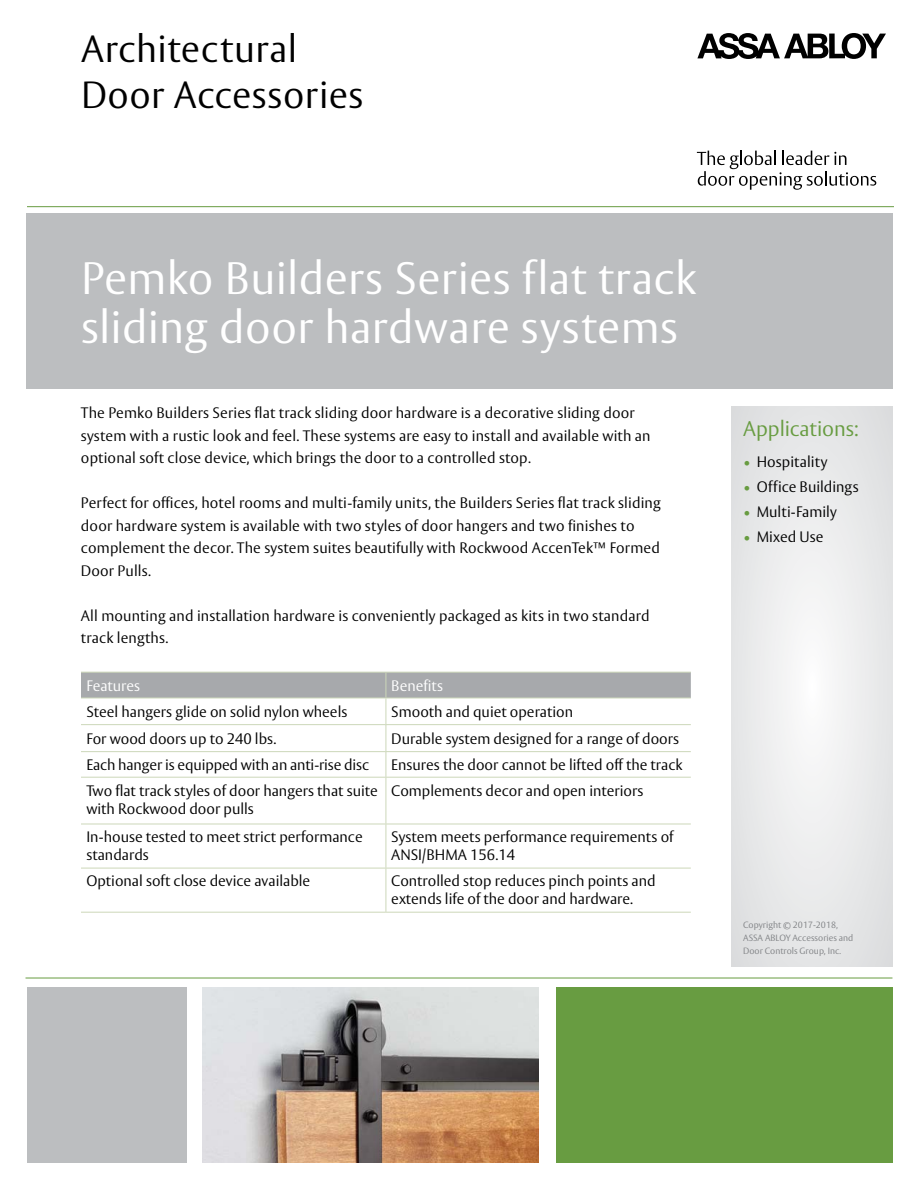
<style>
.page{position:relative;width:918px;height:1188px;background:#fff}
.page>*{position:absolute;margin:0;border:0;box-sizing:border-box;transform-origin:0 0}
.t1{font:300 45px/48.8px "ASSA Vesta";letter-spacing:.005em;color:#fff}
.t2{font:300 37.5px/46.2px "ASSA Vesta";letter-spacing:.015em;color:#000}
.t3{font:300 21px "ASSA Vesta";letter-spacing:-.005em;color:#689c41}
.t4{font:300 15px/22.5px "ASSA Vesta";letter-spacing:.01em;color:#000}
.t5{font:300 15px "ASSA Vesta";letter-spacing:-.01em;color:#000}
.t6{font:300 15px "ASSA Vesta";color:#fff}
.t7{font:300 9px/12.8px "ASSA Vesta";color:#808285}
.s1{color:#689c41}
</style>
<div class="page">
<svg style="left:731px;top:407px;width:161px;height:560px"></svg>
<img style="left:202px;top:987px;width:337px;height:175px">
<div style="left:27px;top:987px;width:160px;height:175px;background:#bcbec0"></div>
<svg style="left:697px;top:33px;width:189px;height:26px"></svg>
<div style="left:556px;top:987px;width:336px;height:175px;background:#689c41"></div>
<svg style="left:697px;top:151px;width:179px;height:39px"></svg>
<hr style="left:27px;top:206px;width:867px;height:1px;background:#689c41">
<hr style="left:26px;top:978px;width:866px;height:1px;background:#689c41">
<div style="left:26px;top:213px;width:866px;height:176px;background:#bcbec0"></div>
<svg style="left:81px;top:672px;width:610px;height:105px"></svg>
<hr style="left:386px;top:724px;width:305px;height:1px;background:#ccd7b9">
<hr style="left:386px;top:751px;width:305px;height:1px;background:#ccd7b9">
<hr style="left:81px;top:777px;width:305px;height:1px;background:#ccd7b9">
<hr style="left:81px;top:824px;width:305px;height:1px;background:#ccd7b9">
<hr style="left:81px;top:868px;width:305px;height:1px;background:#ccd7b9">
<hr style="left:81px;top:912px;width:305px;height:1px;background:#ccd7b9">
<hr style="left:386px;top:778px;width:1px;height:46px;background:#ccd7b9">
<hr style="left:386px;top:824px;width:1px;height:44px;background:#ccd7b9">
<hr style="left:386px;top:868px;width:1px;height:44px;background:#ccd7b9">
<hr style="left:386px;top:777px;width:305px;height:1px;background:#ccd7b9">
<hr style="left:386px;top:824px;width:305px;height:1px;background:#ccd7b9">
<hr style="left:386px;top:868px;width:305px;height:1px;background:#ccd7b9">
<hr style="left:386px;top:912px;width:305px;height:1px;background:#ccd7b9">
<h2 class="t2" style="left:81px;top:28px;width:284px">Architectural<br>Door Accessories</h2>
<h1 class="t1" style="left:81px;top:256px;width:617px">Pemko Builders Series flat track sliding door hardware systems</h1>
<p class="t4" style="left:81px;top:402px;width:571px">The Pemko Builders Series flat track sliding door hardware is a decorative sliding door system with a rustic look and feel. These systems are easy to install and available with an optional soft close device, which brings the door to a controlled stop.</p>
<p class="t4" style="left:81px;top:492px;width:581px">Perfect for offices, hotel rooms and multi-family units, the Builders Series flat track sliding door hardware system is available with two styles of door hangers and two finishes to complement the decor. The system suites beautifully with Rockwood AccenTek™ Formed Door Pulls.</p>
<p class="t4" style="left:81px;top:605px;width:570px">All mounting and installation hardware is conveniently packaged as kits in two standard track lengths.</p>
<p class="t6" style="left:86px;top:677px;width:55px">Features</p>
<p class="t6" style="left:391px;top:677px;width:53px">Benefits</p>
<p class="t4" style="left:86px;top:701px;width:262px">Steel hangers glide on solid nylon wheels</p>
<p class="t4" style="left:391px;top:701px;width:183px">Smooth and quiet operation</p>
<p class="t4" style="left:86px;top:728px;width:192px">For wood doors up to 240 lbs.</p>
<p class="t4" style="left:391px;top:728px;width:289px">Durable system designed for a range of doors</p>
<p class="t5" style="left:86px;top:756px;width:284px">Each hanger is equipped with an anti-rise disc</p>
<p class="t4" style="left:391px;top:754px;width:293px">Ensures the door cannot be lifted off the track</p>
<p class="t4" style="left:86px;top:782px;width:293px;line-height:18px">Two flat track styles of door hangers that suite with Rockwood door pulls</p>
<p class="t4" style="left:391px;top:780px;width:254px">Complements decor and open interiors</p>
<p class="t4" style="left:86px;top:829px;width:278px;line-height:18px">In-house tested to meet strict performance standards</p>
<p class="t4" style="left:391px;top:829px;width:284px;line-height:18px">System meets performance requirements of<br>ANSI/BHMA 156.14</p>
<p class="t4" style="left:86px;top:871px;width:225px">Optional soft close device available</p>
<p class="t4" style="left:391px;top:873px;width:266px;line-height:18px">Controlled stop reduces pinch points and extends life of the door and hardware.</p>
<h3 class="t3" style="left:743px;top:416px;width:117px">Applications:</h3>
<p class="t4" style="left:743px;top:451px;width:86px"><span class="s1">•</span> Hospitality</p>
<p class="t4" style="left:743px;top:476px;width:117px"><span class="s1">•</span> Office Buildings</p>
<p class="t4" style="left:743px;top:501px;width:95px"><span class="s1">•</span> Multi-Family</p>
<p class="t4" style="left:743px;top:526px;width:82px"><span class="s1">•</span> Mixed Use</p>
<p class="t7" style="left:743px;top:919px;width:112px">Copyright © 2017-2018,<br>ASSA ABLOY Accessories and<br>Door Controls Group, Inc.</p>
</div>
